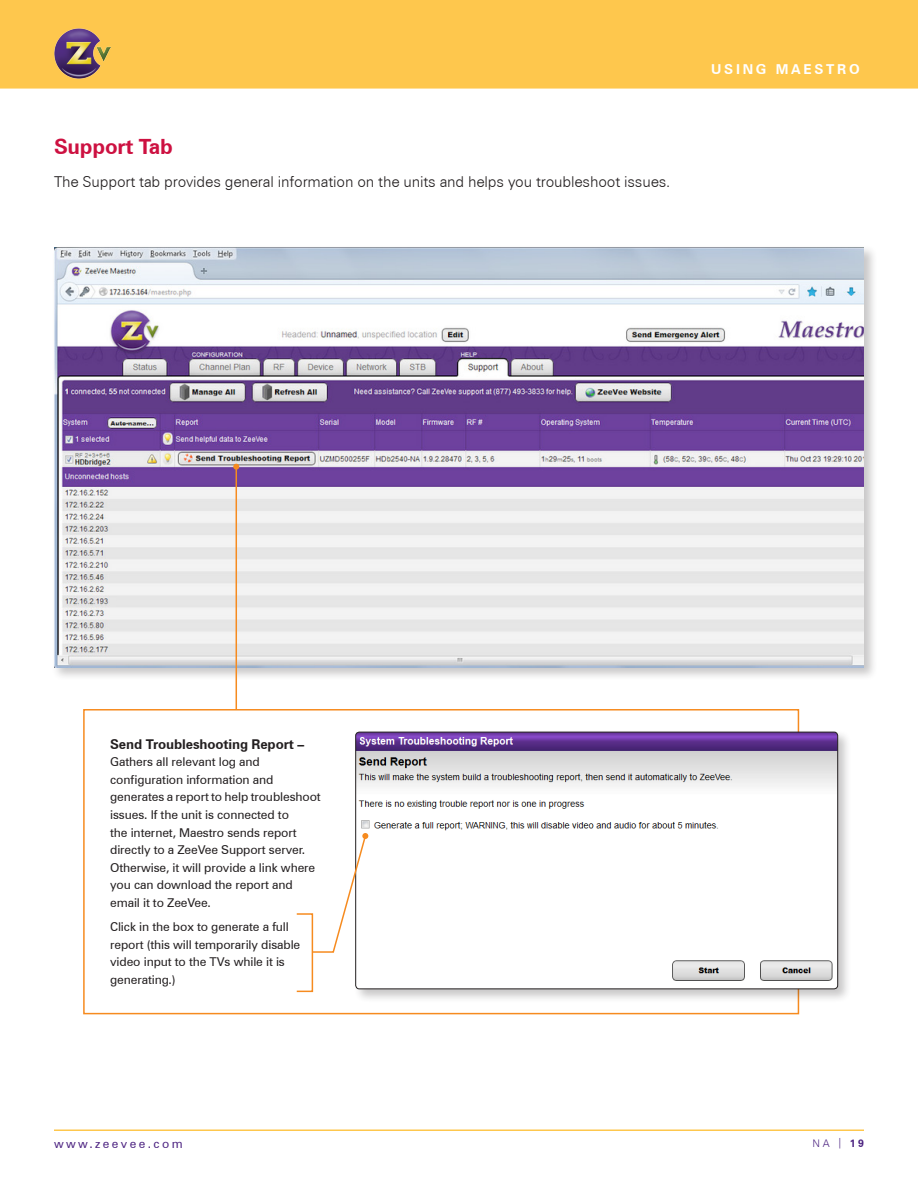
<style>
.page{position:relative;width:918px;height:1188px;background:#fff}
.page>*{position:absolute;margin:0;border:0;box-sizing:border-box;transform-origin:0 0}
.subs_red_app_note_ma{font:700 21px "Zurich BT";letter-spacing:-.01em;color:#cd1141}
._10_over_14_body_app{font:300 15px "Zurich BT";letter-spacing:-.01em;color:#231f20}
.t1{font:700 13.65px "Zurich BT";letter-spacing:.2em;color:#fff}
.call_out_sm{font:700 13.5px "Zurich BT";letter-spacing:-.01em;color:#231f20}
.call_out_sm-2{font:12.15px/17.5px "Zurich BT";letter-spacing:-.01em;color:#231f20}
.t2{font:12px "Zurich BT";letter-spacing:.2em;color:#4e2582}
.t3{font:300 10.5px "Zurich BT";color:#4e2582}
.s1{font-weight:400}
.s2{font-weight:700}
</style>
<div class="page">
<div style="left:0;top:0;width:918px;height:89px;background:#fec74d"></div>
<hr style="left:54px;top:1130px;width:810px;height:1px;background:#fec74d">
<img style="left:54px;top:29px;width:56px;height:49px">
<div style="left:51px;top:245px;width:827px;height:437px;background:#231f20;opacity:.25"></div>
<img style="left:54px;top:248px;width:810px;height:420px">
<div style="left:296px;top:913px;width:17px;height:79px;border:2px solid #f68b1f"></div>
<div style="left:83px;top:709px;width:716px;height:305px;border:2px solid #f68b1f"></div>
<hr style="left:236px;top:467px;width:1px;height:243px;background:#f68b1f">
<svg style="left:233px;top:464px;width:6px;height:6px"></svg>
<div style="left:353px;top:729px;width:499px;height:274px;background:#231f20;opacity:.25"></div>
<img style="left:356px;top:732px;width:482px;height:257px">
<div style="left:355px;top:732px;width:483px;height:257px;border:1px solid #231f20;border-radius:4px"></div>
<svg style="left:311px;top:833px;width:57px;height:121px"></svg>
<p class="subs_red_app_note_ma" style="left:54px;top:134px;width:120px">Support Tab</p>
<p class="_10_over_14_body_app" style="left:54px;top:173px;width:618px">The Support tab provides general information on the units and helps you troubleshoot issues.</p>
<p class="t1" style="left:711px;top:61px;width:150px">USING MAESTRO</p>
<p class="call_out_sm" style="left:110px;top:736px;width:196px">Send Troubleshooting Report –</p>
<p class="call_out_sm-2" style="left:110px;top:753px;width:212px">Gathers all relevant log and configuration information and generates a report to help troubleshoot issues. If the unit is connected to<br>the internet, Maestro sends report directly to a ZeeVee Support server.<br>Otherwise, it will provide a link where you can download the report and email it to ZeeVee.</p>
<p class="call_out_sm-2" style="left:110px;top:918px;width:192px">Click in the box to generate a full report (this will temporarily disable video input to the TVs while it is generating.)</p>
<p class="t2" style="left:54px;top:1136px;width:130px">www.zeevee.com</p>
<p class="t3" style="left:813px;top:1137px;width:53px">NA <span class="s1">|</span> <span class="s2">19</span></p>
</div>
